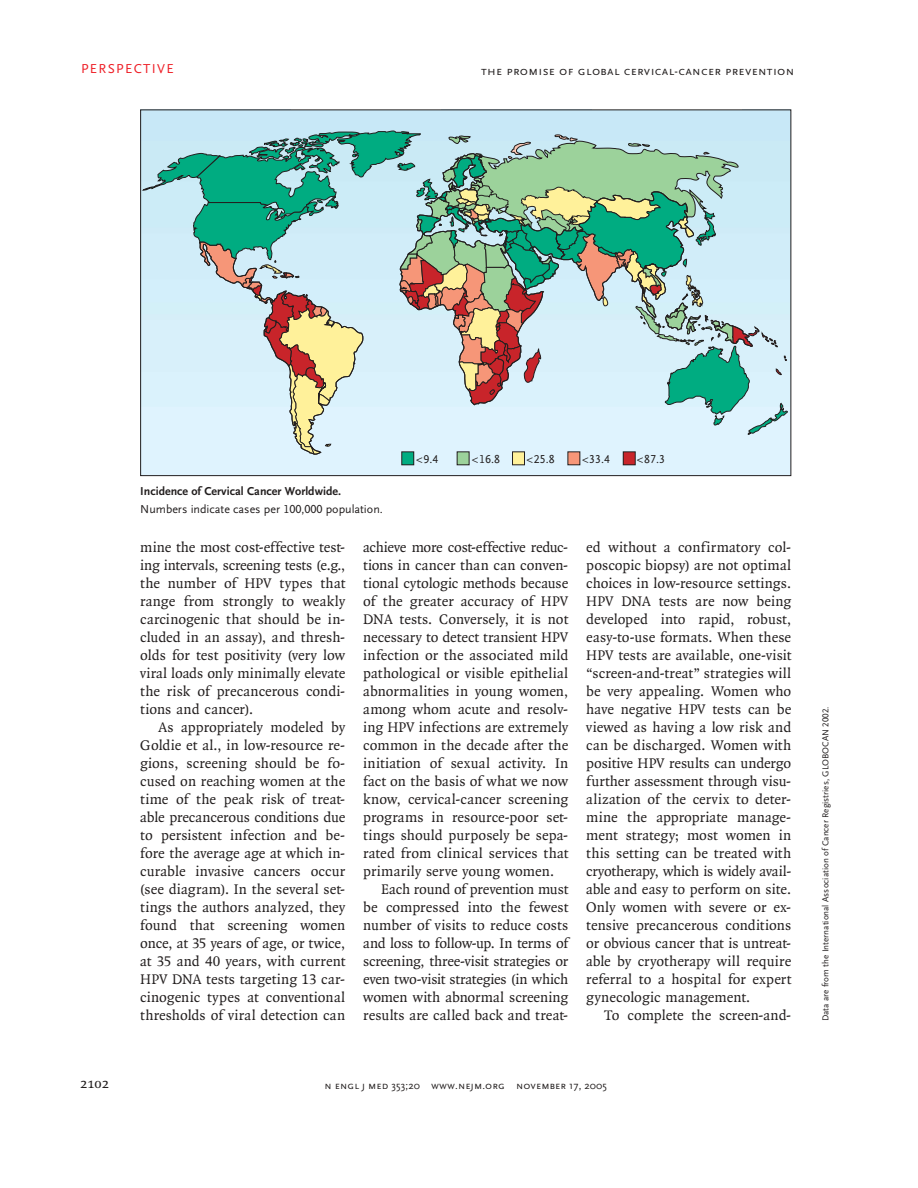
<style>
.page{position:relative;width:918px;height:1188px;background:#fff}
.page>*{position:absolute;margin:0;border:0;box-sizing:border-box;transform-origin:0 0}
.t1{font:15px/18px "OTNEJM Quadraat";letter-spacing:.005em;color:#231f1f;text-align:justify}
.t2{font:15px "OTNEJM Quadraat";letter-spacing:-.015em;color:#231f1f}
.t3{font:14.25px "OTNEJM Quadraat Cap";color:#231f1f}
.t4{font:13.5px "OTNEJM Scala Sans LF Cap";letter-spacing:.1em;color:#ee1c24}
.t5{font:12.75px "OTNEJM Scala Sans LF Cap";letter-spacing:.025em;color:#231f1f}
.t6{font:12px "OTNEJM Scala Sans LF";color:#231f1f}
.t7{font:700 12px "OTNEJM Scala Sans LF";color:#231f1f}
.t8{font:12px "NEJM Scala Sans LF";color:#231f1f}
.t9{font:10.8px "OTNEJM Scala Sans LF Cap";letter-spacing:.01em;color:#231f1f}
.t10{font:9px "OTNEJM Scala Sans LF";color:#231f1f}
.s1{font-family:"OTNEJM Scala Sans OSF"}
</style>
<div class="page">
<svg style="left:142px;top:112px;width:647px;height:362px;background:#d5eefa"></svg>
<svg style="left:469px;top:109px;width:270px;height:22px;background:#c0deed"></svg>
<div style="left:513px;top:452px;width:12px;height:13px;background:#fff19a"></div>
<div style="left:512px;top:451px;width:13px;height:14px;border:1px solid #231f1f"></div>
<div style="left:568px;top:452px;width:12px;height:13px;background:#f69678"></div>
<div style="left:623px;top:452px;width:12px;height:13px;background:#c8242a"></div>
<div style="left:623px;top:451px;width:13px;height:14px;border:1px solid #231f1f"></div>
<div style="left:457px;top:452px;width:12px;height:13px;background:#9cd29b"></div>
<div style="left:457px;top:451px;width:13px;height:14px;border:1px solid #231f1f"></div>
<div style="left:402px;top:452px;width:12px;height:13px;background:#00ac81"></div>
<div style="left:401px;top:451px;width:13px;height:14px;border:1px solid #231f1f"></div>
<svg style="left:142px;top:131px;width:646px;height:324px;background:#afd0ca"></svg>
<p class="t4" style="left:81px;top:61px;width:94px">PERSPECTIVE</p>
<p class="t5" style="left:481px;top:63px;width:315px">the promise of global cervical-cancer prevention</p>
<p class="t7" style="left:140px;top:486px;width:202px">Incidence of Cervical Cancer Worldwide.</p>
<p class="t6" style="left:140px;top:504px;width:244px">Numbers indicate cases per 100,000 population.</p>
<p class="t8" style="left:416px;top:454px;width:24px">&lt;9.4</p>
<p class="t8" style="left:472px;top:454px;width:30px">&lt;16.8</p>
<p class="t8" style="left:527px;top:454px;width:30px">&lt;25.8</p>
<p class="t8" style="left:582px;top:454px;width:30px">&lt;33.4</p>
<p class="t8" style="left:637px;top:454px;width:30px">&lt;87.3</p>
<p class="t1" style="left:140px;top:539px;width:207px">mine the most cost-effective test&shy;ing intervals, screening tests (e.g., the number of HPV types that range from strongly to weakly carcinogenic that should be in&shy;cluded in an assay), and thresh&shy;olds for test positivity (very low viral loads only minimally elevate the risk of precancerous condi&shy;tions and cancer).</p>
<p class="t1" style="left:140px;top:719px;width:207px;text-indent:18px">As appropriately modeled by Goldie et al., in low-resource re&shy;gions, screening should be fo&shy;cused on reaching women at the time of the peak risk of treat&shy;able precancerous conditions due to persistent infection and be&shy;fore the average age at which in&shy;curable invasive cancers occur (see diagram). In the several set&shy;tings the authors analyzed, they found that screening women once, at 35 years of age, or twice, at 35 and 40 years, with current HPV DNA tests targeting 13 car&shy;cinogenic types at conventional thresholds of viral detection can</p>
<p class="t2" style="left:363px;top:541px;width:206px">achieve more cost-effective reduc-</p>
<p class="t1" style="left:363px;top:557px;width:206px">tions in cancer than can conven-</p>
<p class="t1" style="left:363px;top:575px;width:207px">tional cytologic methods because</p>
<p class="t1" style="left:363px;top:593px;width:206px">of the greater accuracy of HPV</p>
<p class="t1" style="left:363px;top:611px;width:206px">DNA tests. Conversely, it is not</p>
<p class="t1" style="left:363px;top:629px;width:206px">necessary to detect transient HPV</p>
<p class="t1" style="left:363px;top:647px;width:206px">infection or the associated mild</p>
<p class="t1" style="left:363px;top:665px;width:206px">pathological or visible epithelial</p>
<p class="t1" style="left:363px;top:683px;width:207px">abnormalities in young women,</p>
<p class="t1" style="left:363px;top:701px;width:206px">among whom acute and resolv-</p>
<p class="t1" style="left:363px;top:719px;width:206px">ing HPV infections are extremely</p>
<p class="t1" style="left:363px;top:737px;width:207px">common in the decade after the</p>
<p class="t1" style="left:363px;top:755px;width:206px">initiation of sexual activity. In</p>
<p class="t1" style="left:363px;top:773px;width:207px">fact on the basis of what we now</p>
<p class="t1" style="left:363px;top:791px;width:206px">know, cervical-cancer screening</p>
<p class="t1" style="left:363px;top:809px;width:206px">programs in resource-poor set-</p>
<p class="t1" style="left:363px;top:827px;width:206px">tings should purposely be sepa-</p>
<p class="t1" style="left:363px;top:845px;width:207px">rated from clinical services that</p>
<p class="t1" style="left:363px;top:863px;width:192px">primarily serve young women.</p>
<p class="t2" style="left:381px;top:883px;width:188px">Each round of prevention must</p>
<p class="t1" style="left:363px;top:899px;width:207px">be compressed into the fewest</p>
<p class="t1" style="left:363px;top:917px;width:206px">number of visits to reduce costs</p>
<p class="t2" style="left:363px;top:937px;width:206px">and loss to follow-up. In terms of</p>
<p class="t2" style="left:363px;top:955px;width:206px">screening, three-visit strategies or</p>
<p class="t2" style="left:363px;top:973px;width:206px">even two-visit strategies (in which</p>
<p class="t1" style="left:363px;top:989px;width:207px">women with abnormal screening</p>
<p class="t1" style="left:363px;top:1007px;width:207px">results are called back and treat-</p>
<p class="t1" style="left:586px;top:539px;width:207px">ed without a confirmatory col&shy;poscopic biopsy) are not optimal choices in low-resource settings.<br>HPV DNA tests are now being developed into rapid, robust, easy-to-use formats. When these HPV tests are available, one-visit “screen-and-treat” strategies will be very appealing. Women who have negative HPV tests can be viewed as having a low risk and can be discharged. Women with positive HPV results can undergo further assessment through visu&shy;alization of the cervix to deter&shy;mine the appropriate manage&shy;ment strategy; most women in this setting can be treated with cryotherapy, which is widely avail&shy;able and easy to perform on site.<br>Only women with severe or ex&shy;tensive precancerous conditions or obvious cancer that is untreat&shy;able by cryotherapy will require referral to a hospital for expert gynecologic management.</p>
<p class="t1" style="left:604px;top:1007px;width:189px">To complete the screen-and-</p>
<p class="t3" style="left:80px;top:1075px;width:30px">2102</p>
<p class="t9" style="left:325px;top:1079px;width:284px">n engl j med <span class="s1">353;20</span> www.nejm.org november <span class="s1">17, 2005</span></p>
<p class="t10" style="left:822px;top:1021px;width:317px;rotate:-90deg">Data are from the International Association of Cancer Registries, GLOBOCAN 2002.</p>
</div>
